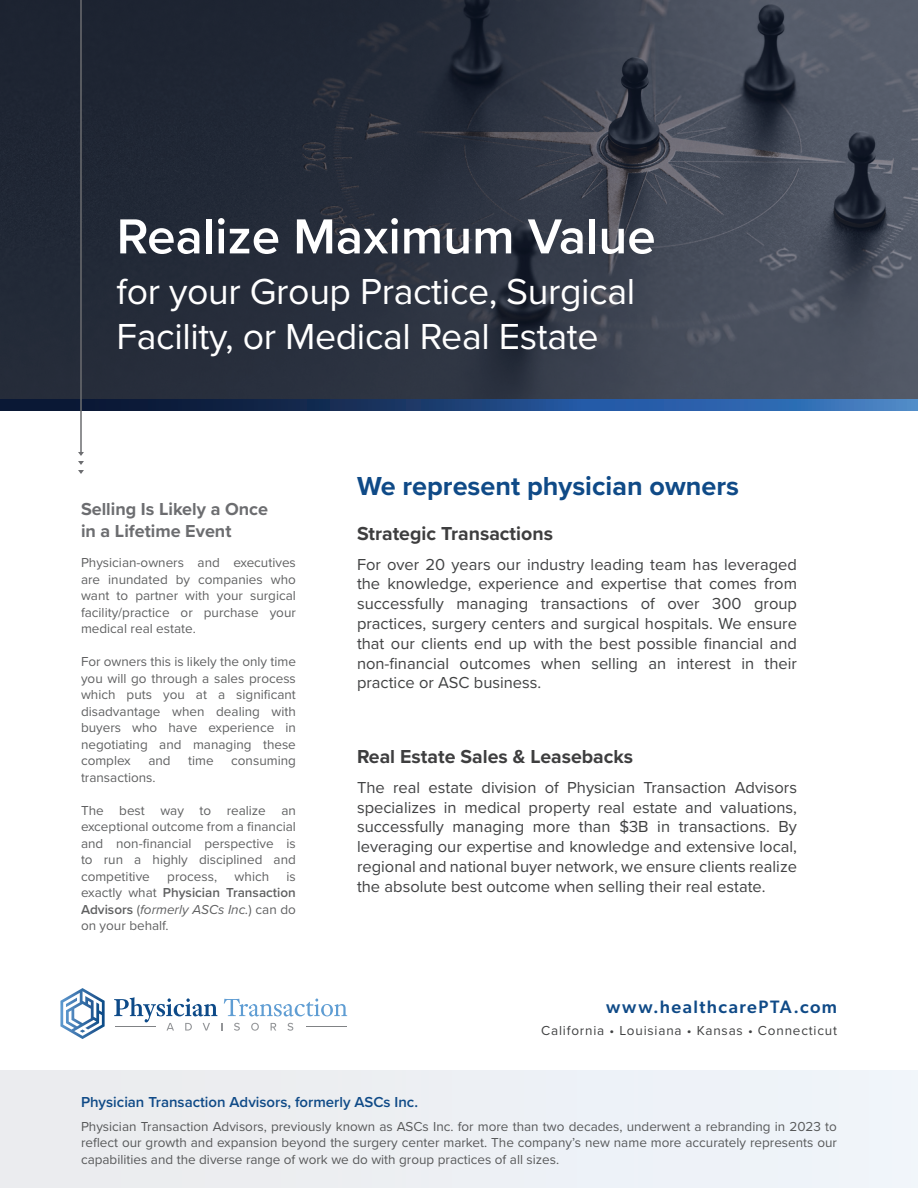
<style>
.page{position:relative;width:918px;height:1188px;background:#fff}
.page>*{position:absolute;margin:0;border:0;box-sizing:border-box;transform-origin:0 0}
.t1{font:600 51px "Proxima Nova";color:#fff}
.t2{font:37.5px/45px "Proxima Nova";letter-spacing:-.01em;color:#fff}
.t3{font:700 27px "Proxima Nova";color:#0f4a87}
.t4{font:700 19.5px "Proxima Nova";color:#3e3e3f}
.t5{font:700 18px/21.6px "Proxima Nova";color:#6c6d70}
.t6{font:500 18px "Gibson";letter-spacing:.08em;color:#0f4a87}
.t7{font:16.5px/19.8px "Proxima Nova";color:#414243;text-align:justify}
.t8{font:600 15px "Proxima Nova";color:#0f4a87}
.t9{font:13.5px/16.5px "Proxima Nova";color:#4e4f50;text-align:justify}
.t10{font:13.5px "Proxima Nova";letter-spacing:.06em;color:#414243}
.s1{font-weight:600}
.s2{font-style:italic}
</style>
<div class="page">
<div style="left:0;top:1070px;width:918px;height:118px;background:#edf0f4"></div>
<svg style="left:0;top:399px;width:918px;height:11px;background:#1f4378"></svg>
<img style="left:0;top:0;width:918px;height:398px">
<hr style="left:80px;top:0;width:2px;height:454px;background:#6c6d70">
<svg style="left:78px;top:452px;width:6px;height:22px"></svg>
<svg style="left:60px;top:988px;width:45px;height:51px"></svg>
<svg style="left:114px;top:997px;width:233px;height:34px"></svg>
<hr style="left:116px;top:1027px;width:40px;height:1px;background:#808285">
<hr style="left:306px;top:1027px;width:40px;height:1px;background:#808285">
<h1 class="t1" style="left:117px;top:198px;width:541px">Realize Maximum Value</h1>
<h2 class="t2" style="left:117px;top:268px;width:520px">for your Group Practice, Surgical<br>Facility, or Medical Real Estate</h2>
<h3 class="t5" style="left:81px;top:498px;width:189px">Selling Is Likely a Once in a Lifetime Event</h3>
<p class="t9" style="left:81px;top:554px;width:216px">Physician-owners and executives are inundated by companies who want to partner with your surgical facility/practice or purchase your medical real estate.</p>
<p class="t9" style="left:81px;top:653px;width:216px">For owners this is likely the only time you will go through a sales process which puts you at a significant disadvantage when dealing with buyers who have experience in negotiating and managing these complex</p>
<p class="t9" style="left:148px;top:752px;width:24px">and</p>
<p class="t9" style="left:188px;top:752px;width:27px">time</p>
<p class="t9" style="left:231px;top:752px;width:66px">consuming</p>
<p class="t9" style="left:81px;top:768px;width:76px">transactions.</p>
<p class="t9" style="left:81px;top:801px;width:216px">The best way to realize an exceptional outcome from a financial and non-financial perspective is to run a highly disciplined and competitive</p>
<p class="t9" style="left:167px;top:867px;width:51px">process,</p>
<p class="t9" style="left:235px;top:867px;width:36px">which</p>
<p class="t9" style="left:81px;top:867px;width:216px;text-indent:206px">is exactly what <span class="s1">Physician Transaction Advisors</span> (<span class="s2">formerly ASCs Inc.</span>) can do on your behalf.</p>
<h3 class="t3" style="left:357px;top:466px;width:384px">We represent physician owners</h3>
<h3 class="t4" style="left:357px;top:519px;width:197px">Strategic Transactions</h3>
<p class="t7" style="left:357px;top:554px;width:442px">For over 20 years our industry leading team has leveraged the knowledge, experience and expertise that comes from successfully managing transactions of over 300 group practices, surgery centers and surgical hospitals. We ensure that our clients end up with the best possible financial and non-financial outcomes when selling an interest in their practice or ASC business.</p>
<h3 class="t4" style="left:357px;top:742px;width:278px">Real Estate Sales &amp; Leasebacks</h3>
<p class="t7" style="left:357px;top:777px;width:442px">The real estate division of Physician Transaction Advisors specializes in medical property real estate and valuations, successfully managing more than $3B in transactions. By leveraging our expertise and knowledge and extensive local, regional and national buyer network, we ensure clients realize the absolute best outcome when selling their real estate.</p>
<h3 class="t6" style="left:606px;top:996px;width:233px">www.healthcarePTA.com</h3>
<p class="t10" style="left:541px;top:1021px;width:297px">California • Louisiana • Kansas • Connecticut</p>
<p class="t8" style="left:81px;top:1091px;width:339px">Physician Transaction Advisors, formerly ASCs Inc.</p>
<p class="t9" style="left:81px;top:1117px;width:758px">Physician Transaction Advisors, previously known as ASCs Inc. for more than two decades, underwent a rebranding in 2023 to reflect our growth and expansion beyond the surgery center market. The company’s new name more accurately represents our capabilities and the diverse range of work we do with group practices of all sizes.</p>
</div>
